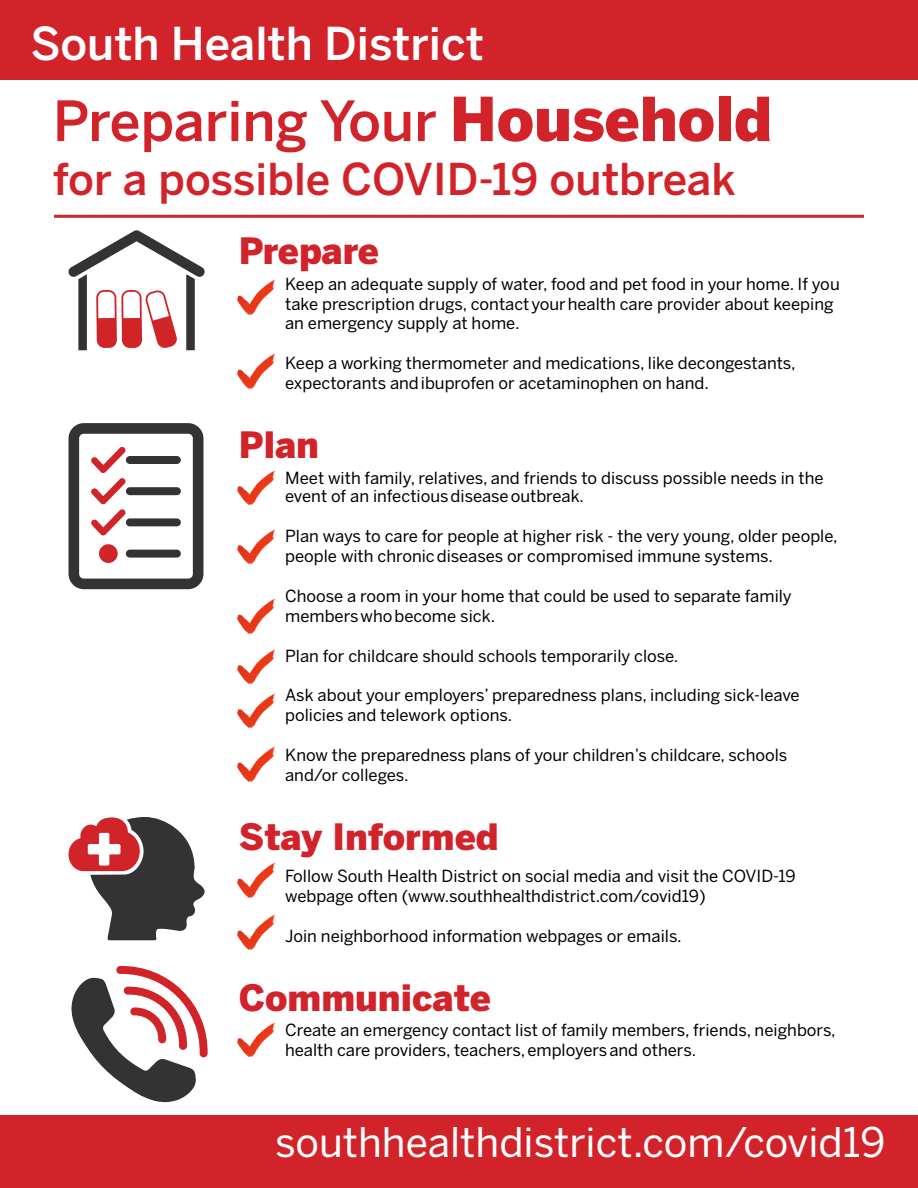
<style>
.page{position:relative;width:918px;height:1188px;background:#fff}
.page>*{position:absolute;margin:0;border:0;box-sizing:border-box;transform-origin:0 0}
.t1{font:500 55.05px "Benton Sans";color:#d2232a}
.t2{font:500 45px "Benton Sans";color:#fff}
.t3{font:500 43.5px "Benton Sans";color:#d2232a}
.t4{font:40.5px "Benton Sans";color:#fff}
.t5{font:900 36px "Benton Sans";color:#d2232a}
.t6{font:16.65px/20px "Benton Sans";color:#000}
.s1{font-weight:900;font-size:60px}
</style>
<div class="page">
<hr style="left:54px;top:215px;width:810px;height:3px;background:#d2232a">
<img style="left:237px;top:279px;width:38px;height:36px">
<img style="left:237px;top:353px;width:38px;height:36px">
<img style="left:237px;top:470px;width:38px;height:35px">
<img style="left:237px;top:529px;width:38px;height:35px">
<img style="left:237px;top:598px;width:38px;height:36px">
<img style="left:237px;top:649px;width:38px;height:35px">
<img style="left:237px;top:693px;width:38px;height:35px">
<img style="left:237px;top:746px;width:38px;height:36px">
<img style="left:237px;top:862px;width:38px;height:36px">
<img style="left:237px;top:1022px;width:38px;height:35px">
<img style="left:237px;top:914px;width:38px;height:36px">
<div style="left:0;top:1115px;width:918px;height:73px;background:#d2232a"></div>
<svg style="left:68px;top:230px;width:137px;height:120px"></svg>
<svg style="left:69px;top:817px;width:136px;height:123px"></svg>
<svg style="left:71px;top:966px;width:137px;height:137px"></svg>
<svg style="left:69px;top:423px;width:134px;height:166px"></svg>
<div style="left:126px;top:550px;width:55px;height:8px;background:#333;border-radius:4px"></div>
<div style="left:99px;top:544px;width:19px;height:19px;background:#d12429;border-radius:9px"></div>
<div style="left:0;top:0;width:918px;height:79px;background:#d2232a"></div>
<h2 class="t2" style="left:31px;top:17px;width:455px">South Health District</h2>
<h1 class="t1" style="left:53px;top:88px;width:721px">Preparing Your <span class="s1">Household</span></h1>
<h3 class="t3" style="left:53px;top:153px;width:685px">for a possible COVID-19 outbreak</h3>
<h3 class="t5" style="left:239px;top:229px;width:142px">Prepare</h3>
<p class="t6" style="left:285px;top:273px;width:556px">Keep an adequate supply of water, food and pet food in your home. If you take prescription drugs, contact your health care provider about keeping an emergency supply at home.</p>
<p class="t6" style="left:285px;top:353px;width:512px">Keep a working thermometer and medications, like decongestants, expectorants and ibuprofen or acetaminophen on hand.</p>
<h3 class="t5" style="left:239px;top:424px;width:82px">Plan</h3>
<p class="t6" style="left:285px;top:468px;width:540px;line-height:18.6px">Meet with family, relatives, and friends to discuss possible needs in the event of an infectious disease outbreak.</p>
<p class="t6" style="left:285px;top:526px;width:554px">Plan ways to care for people at higher risk - the very young, older people, people with chronic diseases or compromised immune systems.</p>
<p class="t6" style="left:285px;top:586px;width:508px">Choose a room in your home that could be used to separate family members who become sick.</p>
<p class="t6" style="left:285px;top:645px;width:395px">Plan for childcare should schools temporarily close.</p>
<p class="t6" style="left:285px;top:685px;width:516px">Ask about your employers’ preparedness plans, including sick-leave policies and telework options.</p>
<p class="t6" style="left:285px;top:745px;width:504px">Know the preparedness plans of your children’s childcare, schools and/or colleges.</p>
<h3 class="t5" style="left:239px;top:815px;width:262px">Stay Informed</h3>
<p class="t6" style="left:285px;top:866px;width:512px">Follow South Health District on social media and visit the COVID-19 webpage often (www.southhealthdistrict.com/covid19)</p>
<p class="t6" style="left:285px;top:925px;width:398px">Join neighborhood information webpages or emails.</p>
<h3 class="t5" style="left:239px;top:976px;width:254px">Communicate</h3>
<p class="t6" style="left:285px;top:1020px;width:552px">Create an emergency contact list of family members, friends, neighbors, health care providers, teachers, employers and others.</p>
<h3 class="t4" style="left:275px;top:1119px;width:612px">southhealthdistrict.com/covid19</h3>
</div>
